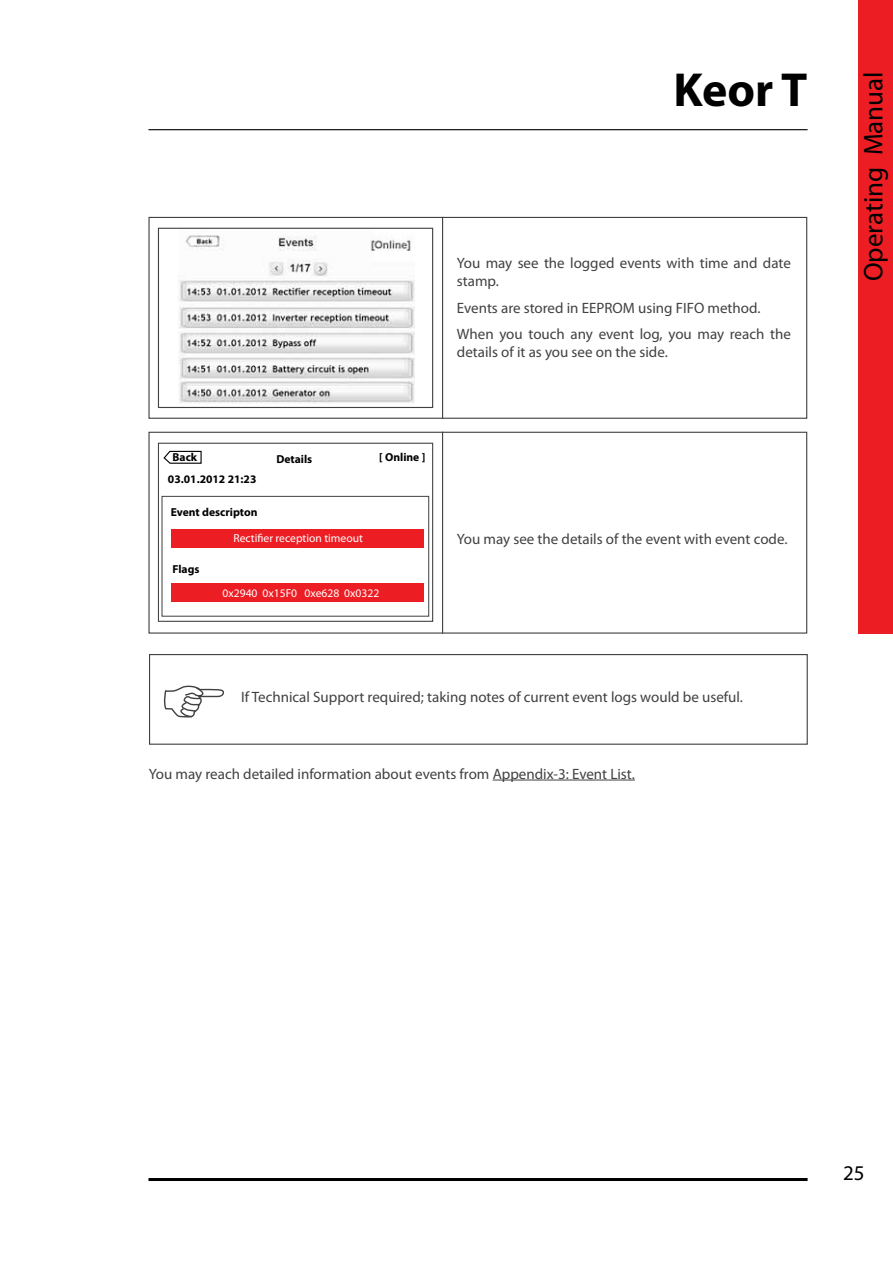
<style>
.page{position:relative;width:893px;height:1263px;background:#fff}
.page>*{position:absolute;margin:0;border:0;box-sizing:border-box;transform-origin:0 0}
.t1{font:700 48px "Myriad Pro";color:#000}
.t2{font:27px "Myriad Pro";color:#000}
.t3{font:21px "Myriad Pro";color:#000}
.t4{font:15px/18px "Myriad Pro";color:#414042}
.t5{font:700 11.55px "Myriad Pro";color:#000}
.t6{font:11.55px "Myriad Pro";color:#fff}
</style>
<div class="page">
<hr style="left:148px;top:1178px;width:660px;height:3px;background:#000">
<hr style="left:148px;top:129px;width:660px;height:1px;background:#000">
<div style="left:858px;top:0;width:35px;height:634px;background:#ed1d24"></div>
<div style="left:171px;top:583px;width:253px;height:18px;background:#ed1d24"></div>
<div style="left:171px;top:529px;width:253px;height:19px;background:#ed1d24"></div>
<div style="left:148px;top:217px;width:659px;height:202px;border:1px solid #414042"></div>
<div style="left:148px;top:432px;width:659px;height:202px;border:1px solid #414042"></div>
<hr style="left:493px;top:780px;width:142px;height:1px;background:#414042">
<hr style="left:442px;top:217px;width:1px;height:202px;background:#414042">
<hr style="left:442px;top:432px;width:1px;height:202px;background:#414042">
<div style="left:149px;top:654px;width:659px;height:91px;border:1px solid #414042"></div>
<svg style="left:163px;top:685px;width:62px;height:33px"></svg>
<img style="left:178px;top:235px;width:237px;height:168px">
<div style="left:158px;top:228px;width:275px;height:180px;border:1px solid #414042"></div>
<div style="left:162px;top:496px;width:267px;height:121px;border:1px solid #414042"></div>
<svg style="left:163px;top:450px;width:39px;height:14px"></svg>
<div style="left:158px;top:443px;width:275px;height:179px;border:1px solid #414042"></div>
<h1 class="t1" style="left:674px;top:58px;width:135px">Keor T</h1>
<h2 class="t2" style="left:857px;top:281px;width:212px;rotate:-90deg">Operating Manual</h2>
<p class="t4" style="left:457px;top:254px;width:336px">You may see the logged events with time and date stamp.</p>
<p class="t4" style="left:457px;top:294px;width:336px;line-height:26.5px">Events are stored in EEPROM using FIFO method.<br>When you touch any event log, you may reach the</p>
<p class="t4" style="left:457px;top:343px;width:212px">details of it as you see on the side.</p>
<p class="t5" style="left:173px;top:450px;width:26px">Back</p>
<p class="t5" style="left:168px;top:471px;width:90px">03.01.2012 21:23</p>
<p class="t5" style="left:171px;top:505px;width:88px">Event descripton</p>
<p class="t5" style="left:276px;top:452px;width:37px">Details</p>
<p class="t5" style="left:379px;top:449px;width:48px">[ Online ]</p>
<p class="t5" style="left:173px;top:561px;width:29px">Flags</p>
<p class="t6" style="left:234px;top:531px;width:131px">Rectifier reception timeout</p>
<p class="t6" style="left:223px;top:586px;width:158px">0x2940 0x15F0 0xe628 0x0322</p>
<p class="t4" style="left:457px;top:530px;width:332px">You may see the details of the event with event code.</p>
<p class="t4" style="left:241px;top:688px;width:503px">If Technical Support required; taking notes of current event logs would be useful.</p>
<p class="t4" style="left:149px;top:764px;width:487px">You may reach detailed information about events from Appendix-3: Event List.</p>
<h3 class="t3" style="left:843px;top:1160px;width:23px">25</h3>
</div>
